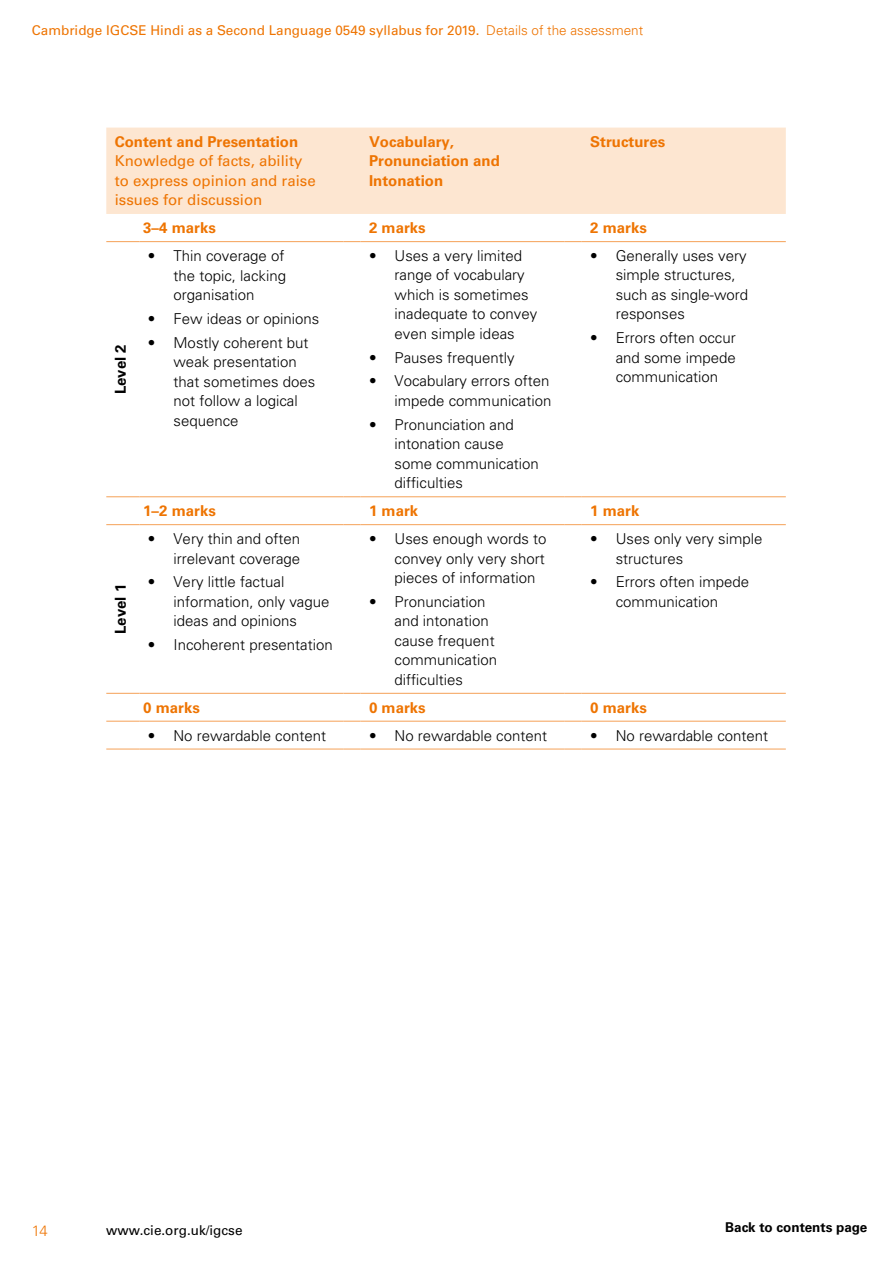
<style>
.page{position:relative;width:893px;height:1263px;background:#fff}
.page>*{position:absolute;margin:0;border:0;box-sizing:border-box;transform-origin:0 0}
.t1{font:300 15px/19.5px "Univers LT Std";color:#000}
.t2{font:700 15px/19.5px "Univers LT Std";color:#ee7402}
.t3{font:15px/19.5px "Univers LT Std";color:#ee7402}
.t4{font:700 15px "Univers LT Std";color:#000}
.t5{font:300 15px "Univers LT Std";color:#ee7402}
.t6{font:13.5px "Univers LT Std";color:#ee7402}
.t7{font:13.5px "Univers LT Std";color:#000}
.t8{font:700 13.5px "Univers LT Std";color:#000}
.s1{font-weight:300}
</style>
<div class="page">
<div style="left:106px;top:128px;width:680px;height:86px;background:#fde6d1"></div>
<hr style="left:106px;top:241px;width:33px;height:1px;background:#f5a157">
<hr style="left:139px;top:241px;width:205px;height:1px;background:#f5a157">
<svg style="left:344px;top:241px;width:17px;height:1px"></svg>
<hr style="left:361px;top:241px;width:204px;height:1px;background:#f5a157">
<svg style="left:565px;top:241px;width:17px;height:1px"></svg>
<hr style="left:582px;top:241px;width:204px;height:1px;background:#f5a157">
<hr style="left:106px;top:524px;width:33px;height:1px;background:#f5a157">
<hr style="left:139px;top:524px;width:205px;height:1px;background:#f5a157">
<svg style="left:344px;top:524px;width:17px;height:1px"></svg>
<hr style="left:361px;top:524px;width:204px;height:1px;background:#f5a157">
<svg style="left:565px;top:524px;width:17px;height:1px"></svg>
<hr style="left:582px;top:524px;width:204px;height:1px;background:#f5a157">
<hr style="left:106px;top:721px;width:33px;height:1px;background:#f5a157">
<hr style="left:139px;top:721px;width:205px;height:1px;background:#f5a157">
<svg style="left:344px;top:721px;width:17px;height:1px"></svg>
<hr style="left:361px;top:721px;width:204px;height:1px;background:#f5a157">
<svg style="left:565px;top:721px;width:17px;height:1px"></svg>
<hr style="left:582px;top:721px;width:204px;height:1px;background:#f5a157">
<hr style="left:106px;top:749px;width:33px;height:1px;background:#f5a157">
<hr style="left:139px;top:749px;width:205px;height:1px;background:#f5a157">
<svg style="left:344px;top:749px;width:17px;height:1px"></svg>
<hr style="left:361px;top:749px;width:204px;height:1px;background:#f5a157">
<svg style="left:565px;top:749px;width:17px;height:1px"></svg>
<hr style="left:582px;top:749px;width:204px;height:1px;background:#f5a157">
<hr style="left:106px;top:496px;width:33px;height:1px;background:#f5a157">
<hr style="left:139px;top:496px;width:205px;height:1px;background:#f5a157">
<svg style="left:344px;top:496px;width:17px;height:1px"></svg>
<hr style="left:361px;top:496px;width:204px;height:1px;background:#f5a157">
<svg style="left:565px;top:496px;width:17px;height:1px"></svg>
<hr style="left:582px;top:496px;width:204px;height:1px;background:#f5a157">
<hr style="left:106px;top:693px;width:33px;height:1px;background:#f5a157">
<hr style="left:139px;top:693px;width:205px;height:1px;background:#f5a157">
<svg style="left:344px;top:693px;width:17px;height:1px"></svg>
<hr style="left:361px;top:693px;width:204px;height:1px;background:#f5a157">
<svg style="left:565px;top:693px;width:17px;height:1px"></svg>
<hr style="left:582px;top:693px;width:204px;height:1px;background:#f5a157">
<p class="t6" style="left:32px;top:23px;width:613px">Cambridge IGCSE Hindi as a Second Language 0549 syllabus for 2019. <span class="s1">Details of the assessment</span></p>
<p class="t2" style="left:115px;top:132px;width:185px">Content and Presentation</p>
<p class="t3" style="left:115px;top:151px;width:202px">Knowledge of facts, ability to express opinion and raise issues for discussion</p>
<p class="t2" style="left:369px;top:132px;width:132px">Vocabulary,<br>Pronunciation and<br>Intonation</p>
<p class="t2" style="left:590px;top:132px;width:77px">Structures</p>
<p class="t4" style="left:112px;top:394px;width:52px;rotate:-90deg">Level 2</p>
<p class="t4" style="left:112px;top:634px;width:52px;rotate:-90deg">Level 1</p>
<p class="t2" style="left:143px;top:218px;width:74px">3–4 marks</p>
<p class="t2" style="left:369px;top:218px;width:58px">2 marks</p>
<p class="t2" style="left:590px;top:218px;width:58px">2 marks</p>
<p class="t1" style="left:173px;top:246px;width:114px;text-align:justify;text-indent:-26px">• Thin coverage of the topic, lacking organisation</p>
<p class="t1" style="left:148px;top:309px;width:173px">• Few ideas or opinions</p>
<p class="t1" style="left:173px;top:332px;width:143px;text-indent:-26px">• Mostly coherent but weak presentation that sometimes does not follow a logical sequence</p>
<p class="t1" style="left:395px;top:246px;width:144px;text-indent:-26px">• Uses a very limited range of vocabulary which is sometimes inadequate to convey even simple ideas</p>
<p class="t1" style="left:369px;top:348px;width:147px">• Pauses frequently</p>
<p class="t1" style="left:369px;top:371px;width:184px;text-align:right">• Vocabulary errors often impede communication</p>
<p class="t1" style="left:395px;top:415px;width:146px;text-indent:-26px">• Pronunciation and intonation cause some communication difficulties</p>
<p class="t1" style="left:616px;top:246px;width:134px;text-indent:-26px">• Generally uses very simple structures, such as single-word responses</p>
<p class="t1" style="left:616px;top:328px;width:122px;text-align:justify;text-indent:-26px">• Errors often occur and some impede communication</p>
<p class="t2" style="left:143px;top:501px;width:74px">1–2 marks</p>
<p class="t2" style="left:369px;top:501px;width:51px">1 mark</p>
<p class="t2" style="left:590px;top:501px;width:51px">1 mark</p>
<p class="t1" style="left:148px;top:529px;width:154px;text-align:right">• Very thin and often irrelevant coverage</p>
<p class="t1" style="left:173px;top:572px;width:157px;text-indent:-26px">• Very little factual information, only vague ideas and opinions</p>
<p class="t1" style="left:148px;top:635px;width:186px">• Incoherent presentation</p>
<p class="t1" style="left:395px;top:529px;width:153px;text-align:justify;text-indent:-26px">• Uses enough words to convey only very short pieces of information</p>
<p class="t1" style="left:395px;top:592px;width:104px;text-indent:-26px">• Pronunciation and intonation cause frequent communication difficulties</p>
<p class="t1" style="left:616px;top:529px;width:148px;text-indent:-26px">• Uses only very simple structures</p>
<p class="t1" style="left:590px;top:572px;width:160px;text-align:center">• Errors often impede communication</p>
<p class="t2" style="left:143px;top:698px;width:58px">0 marks</p>
<p class="t2" style="left:369px;top:698px;width:58px">0 marks</p>
<p class="t2" style="left:590px;top:698px;width:58px">0 marks</p>
<p class="t1" style="left:148px;top:725px;width:180px">• No rewardable content</p>
<p class="t1" style="left:369px;top:725px;width:180px">• No rewardable content</p>
<p class="t1" style="left:590px;top:725px;width:180px">• No rewardable content</p>
<p class="t5" style="left:32px;top:1221px;width:17px">14</p>
<p class="t7" style="left:106px;top:1222px;width:138px">www.cie.org.uk/igcse</p>
<p class="t8" style="left:725px;top:1219px;width:144px">Back to contents page</p>
</div>
